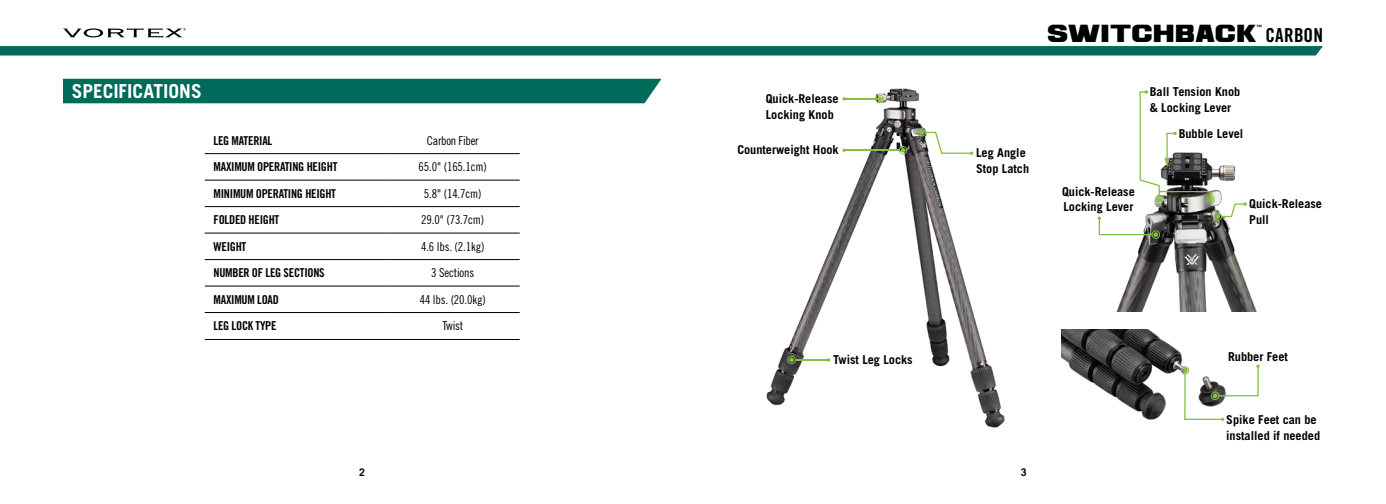
<style>
.page{position:relative;width:1386px;height:504px;background:#fff}
.page>*{position:absolute;margin:0;border:0;box-sizing:border-box;transform-origin:0 0}
.t1{font:19.25px "Ash";letter-spacing:.005em;color:#000}
.t2{font:700 19.25px "Trade Gothic LT Std";color:#fff}
.t3{font:700 12.25px/15.8px "Trade Gothic LT Std";color:#000}
.t4{font:12.25px "Trade Gothic LT Std Bd Cn 20";letter-spacing:-.02em;color:#000}
.t5{font:12.25px "Trade Gothic LT Std Cn 18";letter-spacing:-.01em;color:#000}
.t6{font:700 10.5px "Trade Gothic LT Std";color:#000}
.t7{font:5.77px "Trade Gothic LT Std Bd Cn 20";color:#000}
.s1{font-family:"Trade Gothic LT Std Bd Cn 20"}
</style>
<div class="page">
<svg style="left:0;top:46px;width:1323px;height:10px;background:#0e7264"></svg>
<svg style="left:63px;top:28px;width:123px;height:10px"></svg>
<div style="left:63px;top:79px;width:599px;height:24px;background:#006a5b"></div>
<hr style="left:205px;top:153px;width:181px;height:1px;background:#000">
<hr style="left:386px;top:153px;width:134px;height:1px;background:#000">
<hr style="left:205px;top:180px;width:181px;height:1px;background:#000">
<hr style="left:386px;top:180px;width:134px;height:1px;background:#000">
<hr style="left:205px;top:206px;width:181px;height:1px;background:#000">
<hr style="left:386px;top:206px;width:134px;height:1px;background:#000">
<hr style="left:205px;top:233px;width:181px;height:1px;background:#000">
<hr style="left:386px;top:233px;width:134px;height:1px;background:#000">
<hr style="left:205px;top:259px;width:181px;height:1px;background:#000">
<hr style="left:386px;top:259px;width:134px;height:1px;background:#000">
<hr style="left:205px;top:286px;width:181px;height:1px;background:#000">
<hr style="left:386px;top:286px;width:134px;height:1px;background:#000">
<hr style="left:205px;top:312px;width:181px;height:1px;background:#000">
<hr style="left:386px;top:312px;width:134px;height:1px;background:#000">
<hr style="left:205px;top:339px;width:181px;height:1px;background:#000">
<hr style="left:386px;top:339px;width:134px;height:1px;background:#000">
<img style="left:1062px;top:329px;width:197px;height:91px">
<svg style="left:1181px;top:365px;width:79px;height:56px"></svg>
<img style="left:1097px;top:217px;width:160px;height:94px">
<svg style="left:1098px;top:90px;width:149px;height:149px"></svg>
<img style="left:766px;top:88px;width:239px;height:340px">
<svg style="left:918px;top:128px;width:55px;height:27px"></svg>
<hr style="left:795px;top:359px;width:34px;height:2px;background:#86c041">
<svg style="left:787px;top:356px;width:9px;height:8px"></svg>
<hr style="left:844px;top:98px;width:32px;height:1px;background:#86c041">
<svg style="left:875px;top:95px;width:9px;height:8px"></svg>
<svg style="left:842px;top:97px;width:4px;height:4px"></svg>
<hr style="left:844px;top:150px;width:56px;height:1px;background:#86c041">
<svg style="left:899px;top:146px;width:8px;height:9px"></svg>
<h1 class="t2" style="left:72px;top:79px;width:131px">SPECIFICATIONS</h1>
<p class="t4" style="left:214px;top:133px;width:60px">LEG MATERIAL</p>
<p class="t5" style="left:427px;top:133px;width:53px">Carbon Fiber</p>
<p class="t4" style="left:214px;top:159px;width:125px">MAXIMUM OPERATING HEIGHT</p>
<p class="t5" style="left:419px;top:160px;width:70px">65.0" (165.1cm)</p>
<p class="t4" style="left:214px;top:186px;width:124px">MINIMUM OPERATING HEIGHT</p>
<p class="t5" style="left:424px;top:186px;width:59px">5.8" (14.7cm)</p>
<p class="t4" style="left:214px;top:212px;width:67px">FOLDED HEIGHT</p>
<p class="t5" style="left:421px;top:213px;width:65px">29.0" (73.7cm)</p>
<p class="t4" style="left:214px;top:239px;width:34px">WEIGHT</p>
<p class="t5" style="left:421px;top:239px;width:65px">4.6 lbs. (2.1kg)</p>
<p class="t4" style="left:214px;top:265px;width:113px">NUMBER OF LEG SECTIONS</p>
<p class="t5" style="left:431px;top:266px;width:45px">3 Sections</p>
<p class="t4" style="left:214px;top:292px;width:67px">MAXIMUM LOAD</p>
<p class="t5" style="left:420px;top:292px;width:68px">44 lbs. (20.0kg)</p>
<p class="t4" style="left:214px;top:318px;width:65px">LEG LOCK TYPE</p>
<p class="t5" style="left:442px;top:319px;width:22px">Twist</p>
<p class="t3" style="left:766px;top:91px;width:74px">Quick-Release<br>Locking Knob</p>
<p class="t3" style="left:737px;top:142px;width:103px">Counterweight Hook</p>
<p class="t3" style="left:976px;top:145px;width:55px">Leg Angle<br>Stop Latch</p>
<p class="t3" style="left:833px;top:352px;width:81px">Twist Leg Locks</p>
<p class="t6" style="left:359px;top:466px;width:7px">2</p>
<p class="t6" style="left:1021px;top:466px;width:7px">3</p>
<p class="t7" style="left:1256px;top:24px;width:7px">™</p>
<h1 class="t1" style="left:1048px;top:23px;width:276px">SWITCHBACK <span class="s1">CARBON</span></h1>
<p class="t3" style="left:1150px;top:84px;width:92px">Ball Tension Knob &amp; Locking Lever</p>
<p class="t3" style="left:1062px;top:183px;width:74px">Quick-Release<br>Locking Lever</p>
<p class="t3" style="left:1179px;top:125px;width:66px">Bubble Level</p>
<p class="t3" style="left:1249px;top:196px;width:74px">Quick-Release<br>Pull</p>
<p class="t3" style="left:1228px;top:349px;width:61px">Rubber Feet</p>
<p class="t3" style="left:1226px;top:411px;width:95px">Spike Feet can be installed if needed</p>
</div>
